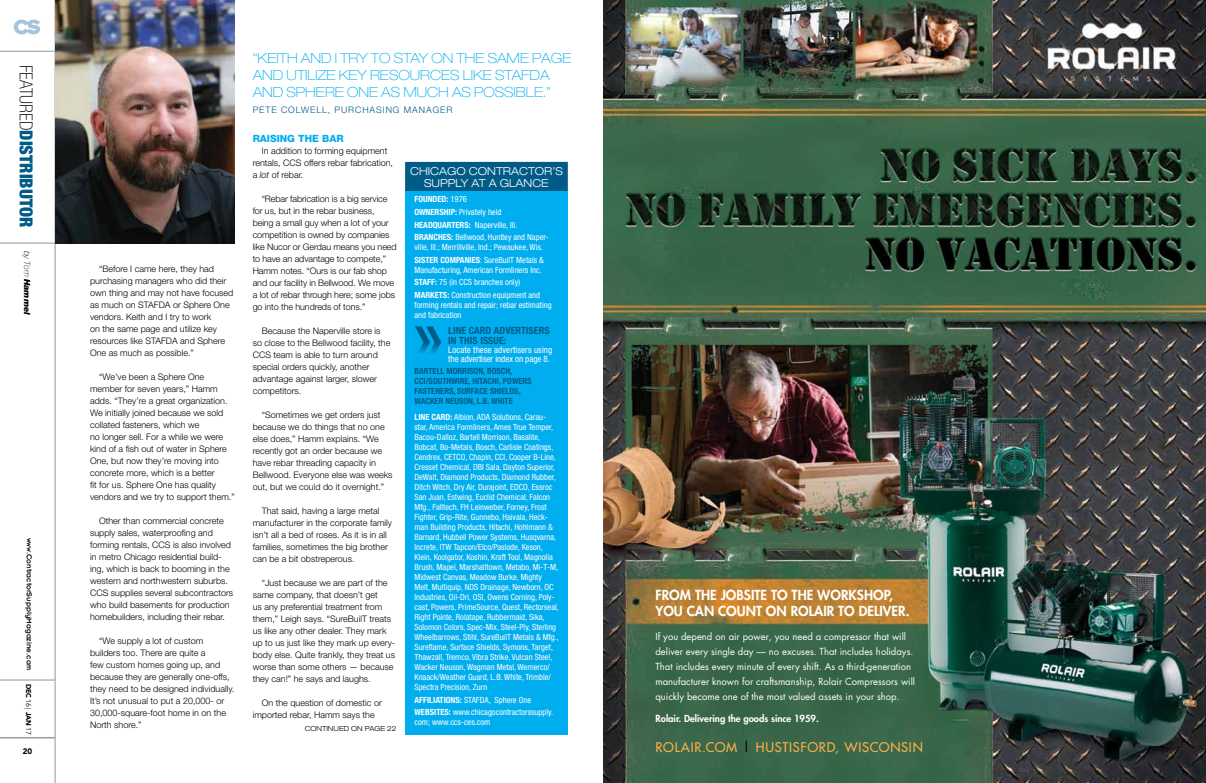
<style>
.page{position:relative;width:1206px;height:783px;background:#fff}
.page>*{position:absolute;margin:0;border:0;box-sizing:border-box;transform-origin:0 0}
.t1{font:900 condensed 18px "Helvetica Neue LT Std";color:#005c87}
.t2{font:100 expanded 14px/17px "Helvetica Neue LT Std";color:#00aeef}
.t3{font:800 13.5px/16px "Futura";color:#fff}
.t4{font:13px "Futura";letter-spacing:.055em;color:#fbb049}
.t5{font:300 expanded 11px "Helvetica Neue LT Std";color:#fff}
.t6{font:700 condensed 10px/10px "Helvetica Neue LT Std";letter-spacing:.01em;color:#005c87}
.t7{font:800 10px "Helvetica Neue LT Std";color:#00aeef}
.t8{font:9.5px/15px "Futura";color:#fff}
.t9{font:800 9.5px "Futura";color:#fff}
.t10{font:300 9px/12px "Helvetica Neue LT Std";color:#000}
.t11{font:condensed 9px/9px "Helvetica Neue LT Std";letter-spacing:.01em;color:#fff}
.t12{font:300 9px "Helvetica Neue LT Std";letter-spacing:.1em;color:#005c87}
.t13{font:condensed 8.5px/10px "Helvetica Neue LT Std";color:#fff}
.t14{font:700 condensed 8.5px/10px "Helvetica Neue LT Std";color:#005c87}
.t15{font:italic 900 8.5px "Helvetica Neue LT Std";color:#000}
.t16{font:8px "Insignia LT Std";color:#000}
.t17{font:900 8px "Avenir LT Std";color:#000}
.t18{font:300 expanded 7px "Helvetica Neue LT Std";color:#000}
.t19{font:900 7px "Avenir LT Std";letter-spacing:-.03em;color:#000}
.s1{font-weight:100;color:#000}
.s2{font-weight:100}
.s3{font-weight:400}
.s4{font-weight:300}
.s5{font-style:italic}
.s6{font-weight:700}
.s7{color:#000}
</style>
<div class="page">
<hr style="left:0;top:680px;width:55px;height:1px;background:#939598">
<hr style="left:0;top:51px;width:55px;height:1px;background:#939598">
<hr style="left:55px;top:0;width:1px;height:783px;background:#939598">
<hr style="left:0;top:738px;width:55px;height:1px;background:#939598">
<svg style="left:14px;top:20px;width:26px;height:14px"></svg>
<hr style="left:0;top:243px;width:55px;height:1px;background:#939598">
<img style="left:603px;top:0;width:603px;height:783px">
<div style="left:405px;top:162px;width:163px;height:32px;background:#005c87"></div>
<div style="left:405px;top:192px;width:163px;height:543px;background:#00aeef"></div>
<svg style="left:415px;top:326px;width:26px;height:27px"></svg>
<img style="left:55px;top:0;width:180px;height:243px">
<h1 class="t1" style="left:37px;top:65px;width:164px;rotate:90deg"><span class="s1">Featured</span>DIStributor</h1>
<p class="t15" style="left:32px;top:251px;width:66px;rotate:90deg"><span class="s2">by Tom</span> Hammel</p>
<p class="t16" style="left:33px;top:538px;width:135px;rotate:90deg">www.ContractorSupplyMagazine.com</p>
<p class="t19" style="left:33px;top:684px;width:53px;rotate:90deg">Dec <span class="s3">16</span> <span class="s4">|</span> Jan <span class="s3">17</span></p>
<p class="t17" style="left:23px;top:746px;width:11px">20</p>
<p class="t10" style="left:90px;top:263px;width:145px;text-indent:9px">“Before I came here, they had purchasing managers who did their own thing and may not have focused as much on STAFDA or Sphere One vendors. Keith and I try to work<br>on the same page and utilize key resources like STAFDA and Sphere<br>One as much as possible.”</p>
<p class="t10" style="left:90px;top:371px;width:146px;text-indent:9px">“We’ve been a Sphere One member for seven years,” Hamm adds. “They’re a great organization.<br>We initially joined because we sold collated fasteners, which we<br>no longer sell. For a while we were kind of a fish out of water in Sphere<br>One, but now they’re moving into concrete more, which is a better<br>fit for us. Sphere One has quality vendors and we try to support them.”</p>
<p class="t10" style="left:90px;top:515px;width:135px;text-indent:9px">Other than commercial concrete supply sales, waterproofing and forming rentals, CCS</p>
<p class="t10" style="left:90px;top:539px;width:143px;text-indent:83px">is also involved in metro Chicago residential build&shy;ing, which is back to booming in the western and northwestern suburbs.<br>CCS</p>
<p class="t10" style="left:90px;top:587px;width:145px;text-indent:21px">supplies several subcontractors who build basements for production homebuilders, including their rebar.</p>
<p class="t10" style="left:90px;top:635px;width:146px;text-indent:9px">“We supply a lot of custom builders too. There are quite a<br>few custom homes going up, and because they are generally one-offs, they need to be designed individually.<br>It’s not unusual to put a 20,000- or<br>30,000-square-foot home in on the<br>North shore.”</p>
<h2 class="t2" style="left:253px;top:49px;width:320px">“KEITH AND I TRY TO STAY ON THE SAME PAGE<br>AND UTILIZE KEY RESOURCES LIKE STAFDA<br>AND SPHERE ONE AS MUCH AS POSSIBLE.”</h2>
<p class="t12" style="left:253px;top:105px;width:201px">pete colwell, purchasing manag er</p>
<p class="t7" style="left:253px;top:133px;width:92px">RAISING THE BAR</p>
<p class="t10" style="left:253px;top:145px;width:136px;text-indent:9px">In addition to forming equipment rentals, CCS</p>
<p class="t10" style="left:304px;top:157px;width:91px">offers rebar fabrication,</p>
<p class="t10" style="left:253px;top:169px;width:52px">a <span class="s5">lot</span> of rebar.</p>
<p class="t10" style="left:253px;top:193px;width:145px;text-indent:9px">“Rebar fabrication is a big service for us, but in the rebar business, being a small guy when a lot of your competition is owned by companies like Nucor or Gerdau means you need to have an advantage to compete,” Hamm notes. “Ours is our fab shop and our facility in Bellwood. We move a lot of rebar through here; some jobs go into the hundreds of tons.”</p>
<p class="t10" style="left:253px;top:325px;width:139px;text-indent:9px">Because the Naperville store is so close to the Bellwood facility, the<br>CCS</p>
<p class="t10" style="left:253px;top:349px;width:127px;text-indent:21px">team is able to turn around special orders quickly, another advantage against larger, slower competitors.</p>
<p class="t10" style="left:253px;top:409px;width:141px;text-indent:9px">“Sometimes we get orders just because we do things that no one else does,” Hamm explains. “We recently got an order because we have rebar threading capacity in<br>Bellwood. Everyone else was weeks out, but we could do it overnight.”</p>
<p class="t10" style="left:253px;top:504px;width:141px;text-indent:9px">That said, having a large metal manufacturer in the corporate family isn’t all a bed of roses. As it is in all families, sometimes the big brother can be a bit obstreperous.</p>
<p class="t10" style="left:253px;top:576px;width:144px;text-indent:9px">“Just because we are part of the same company, that doesn’t get<br>us any preferential treatment from them,” Leigh says. “SureBuilT treats us like any other dealer. They mark up to us just like they mark up every&shy;body else. Quite frankly, they treat us worse than some others — because they can!” he says and laughs.</p>
<p class="t10" style="left:253px;top:696px;width:131px;text-indent:9px">On the question of domestic or imported rebar, Hamm says the</p>
<p class="t18" style="left:305px;top:724px;width:93px">CONTINUED ON PAGE 22</p>
<p class="t5" style="left:410px;top:164px;width:27px">CHICAGO</p>
<p class="t5" style="left:469px;top:164px;width:10px">CONT</p>
<p class="t5" style="left:503px;top:164px;width:18px">RACTO</p>
<p class="t5" style="left:544px;top:164px;width:20px">R’S</p>
<p class="t5" style="left:424px;top:176px;width:17px">SUPP</p>
<p class="t5" style="left:456px;top:176px;width:70px">LY AT A GLANCE</p>
<p class="t13" style="left:414px;top:193px;width:136px;line-height:12.5px"><span class="s6">FOUNDED:</span> 1976<br><span class="s6">OWNERSHIP:</span> Privately held<br><span class="s6">HEADQUARTERS:</span> Naperville, Ill.<br><span class="s6">BRANCHES:</span> Bellwood, Huntley and Naper-</p>
<p class="t13" style="left:414px;top:241px;width:131px;line-height:12.5px">ville, Ill.; Merrillville, Ind.; Pewaukee, Wis.<br><span class="s6">SISTER COMPANIES</span>: SureBuilT Metals &amp;</p>
<p class="t13" style="left:414px;top:263px;width:129px;line-height:12.5px">Manufacturing, American Formliners Inc.<br><span class="s6">STAFF:</span> 75 (in CCS branches only)<br><span class="s6">MAR</span></p>
<p class="t13" style="left:414px;top:290px;width:139px;text-indent:16px"><span class="s6">KETS:</span> Construction equipment and forming rentals and repair; rebar estimating and fabrication</p>
<p class="t6" style="left:448px;top:325px;width:103px">LINE CARD ADVERTISERS<br>IN THIS ISSUE:</p>
<p class="t11" style="left:448px;top:345px;width:106px">Locate these advertisers using the advertiser index on page 8.</p>
<p class="t14" style="left:414px;top:366px;width:119px">BARTELL MORRISON, BOSCH,<br>CCI/SOUTHWIRE, HITACHI, POWERS<br>FASTENERS, SURFACE SHIELDS,<br>WACKER NEUSON, L.B. WHITE</p>
<p class="t13" style="left:414px;top:412px;width:146px"><span class="s6">LINE CARD:</span> Albion, ADA Solutions, Carau&shy;star, America Formliners, Ames True Temper, Bacou-Dalloz, Bartell Morrison, Basalite, Bobcat, Bo-Metals, Bosch, Carlisle Coatings, Cendrex, CETCO, Chapin, CCI, Cooper B-Line, Cresset Chemical, DBI Sala, Dayton Superior, DeWalt, Diamond Products, Diamond Rubber, Ditch Witch, Dry Air, Durajoint, EDCO, Essroc San Juan, Estwing, Euclid Chemical, Falcon Mfg., Falltech, FH Leinweber, Forney, Frost Fighter, Grip-Rite, Gunnebo, Haivala, Heck&shy;man Building Products, Hitachi, Hohlmann &amp; Barnard, Hubbell Power Systems, Husqvarna, Increte, ITW Tapcon/Elco/Paslode, Keson, Klein, Koolgator, Koshin, Kraft Tool, Magnolia Brush, Mapei, Marshalltown, Metabo, Mi-T-M, Midwest Canvas, Meadow Burke, Mighty Melt, Multiquip, NDS Drainage, Newborn, OC Industries, Oil-Dri, OSI, Owens Corning, Poly&shy;cast, Powers, PrimeSource, Quest, Rectorseal, Right Pointe, Rolatape, Rubbermaid, Sika, Solomon Colors, Spec-Mix, Steel-Ply, Sterling Wheelbarrows, Stihl, SureBuilT Metals &amp; Mfg., Sureflame, Surface Shields, Symons, Target, Thawzall, Tremco, Vibra Strike, Vulcan Steel, Wacker Neuson, Wagman Metal, Wernerco/ Knaack/Weather Guard, L.B. White, Trimble/ Spectra Precision, Zurn</p>
<p class="t13" style="left:414px;top:693px;width:140px;line-height:12.5px"><span class="s6">AFFILIATIONS:</span> STAFDA, Sphere One<br><span class="s6">WEBSITES:</span> www.chicagocontractorssupply.</p>
<p class="t13" style="left:414px;top:717px;width:77px">com; www.ccs-ces.com</p>
<h3 class="t3" style="left:656px;top:587px;width:256px">FROM THE JOBSITE TO THE WORKSHOP,<br>YOU CAN COUNT ON ROLAIR TO DELIVER.</h3>
<p class="t8" style="left:656px;top:629px;width:261px">If you depend on air power, you need a compressor that will deliver every single day — no excuses. That includes holidays.<br>That includes every minute of every shift. As a third-generation manufacturer known for craftsmanship, Rolair Compressors will quickly become one of the most valued assets in your shop.</p>
<p class="t9" style="left:656px;top:712px;width:165px">Rolair. Delivering the goods since 1959.</p>
<h3 class="t4" style="left:656px;top:739px;width:269px">ROLAIR.COM <span class="s7">|</span> HUSTISFORD, WISCONSIN</h3>
</div>
